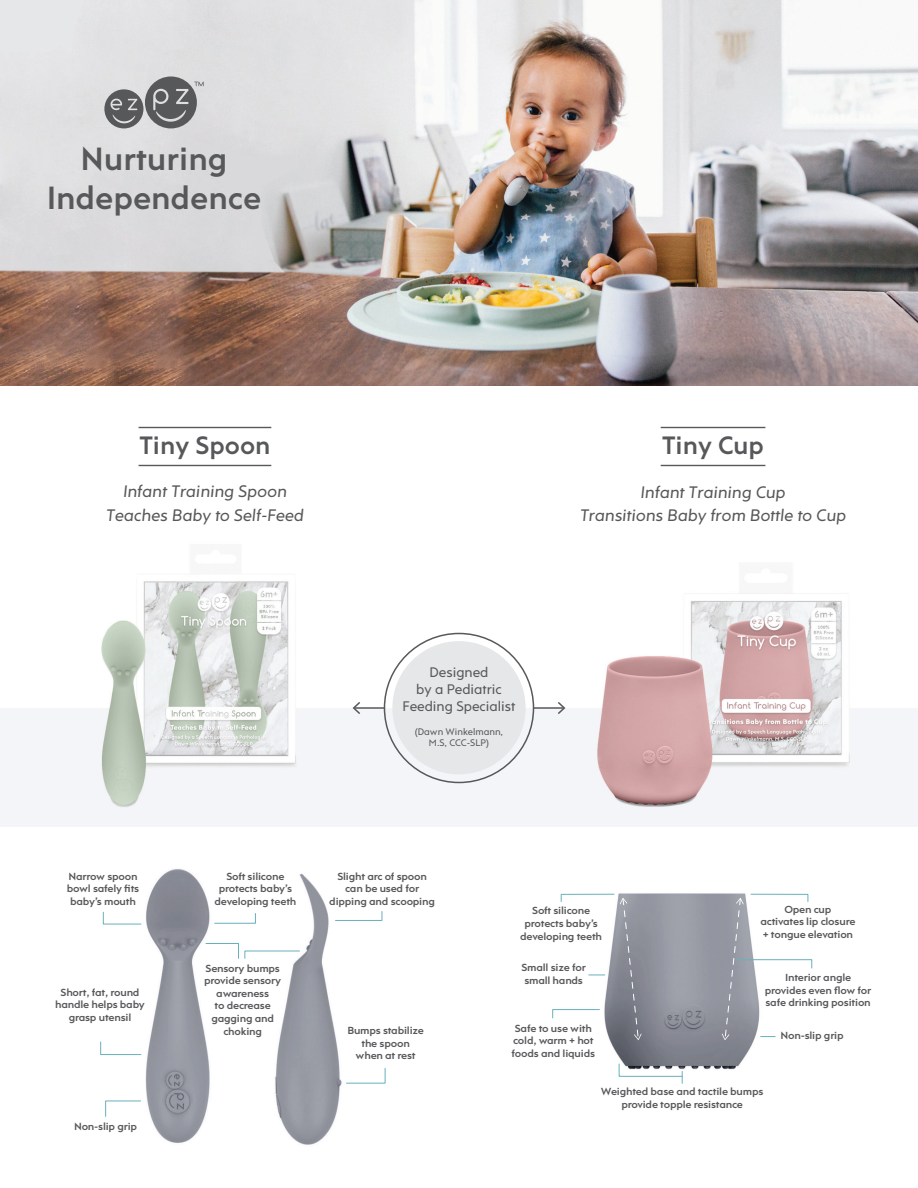
<style>
.page{position:relative;width:918px;height:1188px;background:#fff}
.page>*{position:absolute;margin:0;border:0;box-sizing:border-box;transform-origin:0 0}
.t1{font:700 32.85px/39.5px "Rams";color:#57585a;text-align:center}
.t2{font:700 25.65px "Rams";color:#57585a}
.t3{font:italic 17.1px/23.4px "Rams";color:#57585a;text-align:center}
.t4{font:14.25px/17.1px "Rams";color:#57585a;text-align:center}
.t5{font:700 10.5px/12.6px "Rams";letter-spacing:-.02em;color:#57585a;text-align:center;scale:1.05 1}
.t6{font:9.75px/11.7px "Rams";color:#57585a;text-align:center}
</style>
<div class="page">
<img style="left:0;top:554px;width:918px;height:272px">
<img style="left:0;top:0;width:918px;height:386px">
<hr style="left:139px;top:465px;width:132px;height:1px;background:#57585a">
<hr style="left:139px;top:427px;width:132px;height:1px;background:#57585a">
<hr style="left:661px;top:465px;width:104px;height:1px;background:#57585a">
<hr style="left:661px;top:427px;width:104px;height:1px;background:#57585a">
<svg style="left:104px;top:77px;width:100px;height:51px"></svg>
<img style="left:145px;top:869px;width:197px;height:276px">
<svg style="left:105px;top:1100px;width:36px;height:17px"></svg>
<svg style="left:100px;top:1041px;width:42px;height:14px"></svg>
<svg style="left:103px;top:911px;width:39px;height:14px"></svg>
<svg style="left:214px;top:913px;width:42px;height:11px"></svg>
<svg style="left:335px;top:911px;width:48px;height:10px"></svg>
<svg style="left:346px;top:1067px;width:40px;height:17px"></svg>
<svg style="left:205px;top:943px;width:95px;height:16px"></svg>
<img style="left:609px;top:893px;width:145px;height:191px">
<svg style="left:618px;top:1063px;width:65px;height:20px"></svg>
<svg style="left:722px;top:893px;width:91px;height:147px"></svg>
<svg style="left:552px;top:893px;width:90px;height:147px"></svg>
<div style="left:392px;top:641px;width:134px;height:133px;background:#e6e7e9;border-radius:50%"></div>
<hr style="left:534px;top:707px;width:30px;height:2px;background:#57585a">
<svg style="left:558px;top:702px;width:7px;height:12px"></svg>
<hr style="left:354px;top:707px;width:30px;height:2px;background:#57585a">
<svg style="left:353px;top:702px;width:7px;height:12px"></svg>
<h1 class="t1" style="left:47px;top:139px;width:216px">Nurturing<br>Independence</h1>
<h2 class="t2" style="left:139px;top:430px;width:133px">Tiny Spoon</h2>
<h3 class="t3" style="left:106px;top:480px;width:199px">Infant Training Spoon<br>Teaches Baby to Self-Feed</h3>
<h2 class="t2" style="left:662px;top:430px;width:103px">Tiny Cup</h2>
<h3 class="t3" style="left:580px;top:481px;width:268px">Infant Training Cup<br>Transitions Baby from Bottle to Cup</h3>
<p class="t5" style="left:67px;top:870px;width:71px">Narrow spoon bowl safely fits baby’s mouth</p>
<p class="t5" style="left:55px;top:986px;width:87px">Short, fat, round handle helps baby grasp utensil</p>
<p class="t5" style="left:74px;top:1121px;width:62px">Non-slip grip</p>
<h3 class="t4" style="left:403px;top:664px;width:114px">Designed<br>by a Pediatric<br>Feeding Specialist</h3>
<p class="t6" style="left:415px;top:726px;width:90px">(Dawn Winkelmann,<br>M.S, CCC-SLP)</p>
<p class="t5" style="left:215px;top:870px;width:79px">Soft silicone protects baby’s developing teeth</p>
<p class="t5" style="left:204px;top:962px;width:75px">Sensory bumps provide sensory awareness<br>to decrease gagging and choking</p>
<p class="t5" style="left:329px;top:870px;width:102px">Slight arc of spoon can be used for dipping and scooping</p>
<p class="t5" style="left:347px;top:1025px;width:74px">Bumps stabilize the spoon when at rest</p>
<p class="t5" style="left:520px;top:905px;width:79px">Soft silicone protects baby’s developing teeth</p>
<p class="t5" style="left:522px;top:962px;width:63px;text-align:left">Small size for small hands</p>
<p class="t5" style="left:760px;top:903px;width:92px">Open cup<br>activates lip closure + tongue elevation</p>
<p class="t5" style="left:765px;top:971px;width:103px">Interior angle provides even flow for safe drinking position</p>
<p class="t5" style="left:512px;top:1022px;width:81px">Safe to use with cold, warm + hot foods and liquids</p>
<p class="t5" style="left:781px;top:1030px;width:62px">Non-slip grip</p>
<p class="t5" style="left:601px;top:1086px;width:156px">Weighted base and tactile bumps provide topple resistance</p>
</div>
